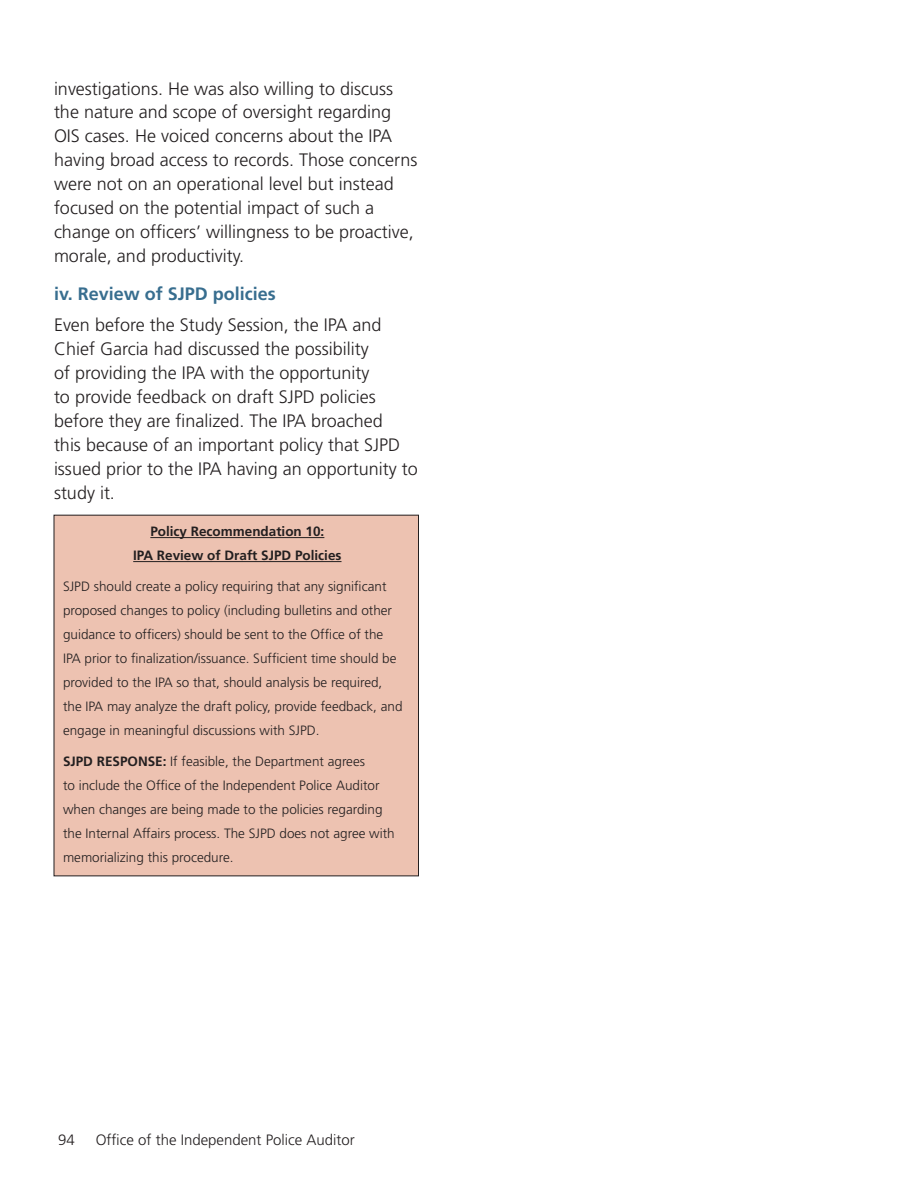
<style>
.page{position:relative;width:918px;height:1188px;background:#fff}
.page>*{position:absolute;margin:0;border:0;box-sizing:border-box;transform-origin:0 0}
.t1{font:300 18px/24px "Frutiger";color:#231f20}
.t2{font:700 18px "Frutiger";color:#386e8f}
.t3{font:300 15px "Frutiger";color:#231f20}
.t4{font:300 13.5px/24px "Frutiger";color:#231f20}
.t5{font:700 13.5px/24px "Frutiger";color:#231f20;text-align:center}
.s1{font-weight:700}
</style>
<div class="page">
<div style="left:54px;top:515px;width:364px;height:361px;background:#edc2b1"></div>
<hr style="left:150px;top:537px;width:174px;height:1px;background:#231f20">
<hr style="left:133px;top:561px;width:209px;height:1px;background:#231f20">
<p class="t1" style="left:54px;top:77px;width:365px">investigations. He was also willing to discuss the nature and scope of oversight regarding OIS cases. He voiced concerns about the IPA having broad access to records. Those concerns were not on an operational level but instead focused on the potential impact of such a change on officers’ willingness to be proactive, morale, and productivity.</p>
<p class="t2" style="left:54px;top:283px;width:223px">iv. Review of SJPD policies</p>
<p class="t1" style="left:54px;top:313px;width:365px">Even before the Study Session, the IPA and Chief Garcia had discussed the possibility<br>of providing the IPA with the opportunity<br>to provide feedback on draft SJPD policies before they are finalized. The IPA broached<br>this because of an important policy that SJPD issued prior to the IPA having an opportunity to study it.</p>
<p class="t5" style="left:133px;top:520px;width:210px">Policy Recommendation 10:<br>IPA Review of Draft SJPD Policies</p>
<p class="t4" style="left:63px;top:575px;width:341px">SJPD should create a policy requiring that any significant proposed changes to policy (including bulletins and other guidance to officers) should be sent to the Office of the IPA prior to finalization/issuance. Sufficient time should be provided to the IPA so that, should analysis be required, the IPA may analyze the draft policy, provide feedback, and engage in meaningful discussions with SJPD.</p>
<p class="t4" style="left:63px;top:749px;width:333px"><span class="s1">SJPD RESPONSE:</span> If feasible, the Department agrees<br>to include the Office of the Independent Police Auditor when changes are being made to the policies regarding the Internal Affairs process. The SJPD does not agree with memorializing this procedure.</p>
<p class="t3" style="left:58px;top:1132px;width:18px">94</p>
<p class="t3" style="left:96px;top:1132px;width:261px">Office of the Independent Police Auditor</p>
</div>
